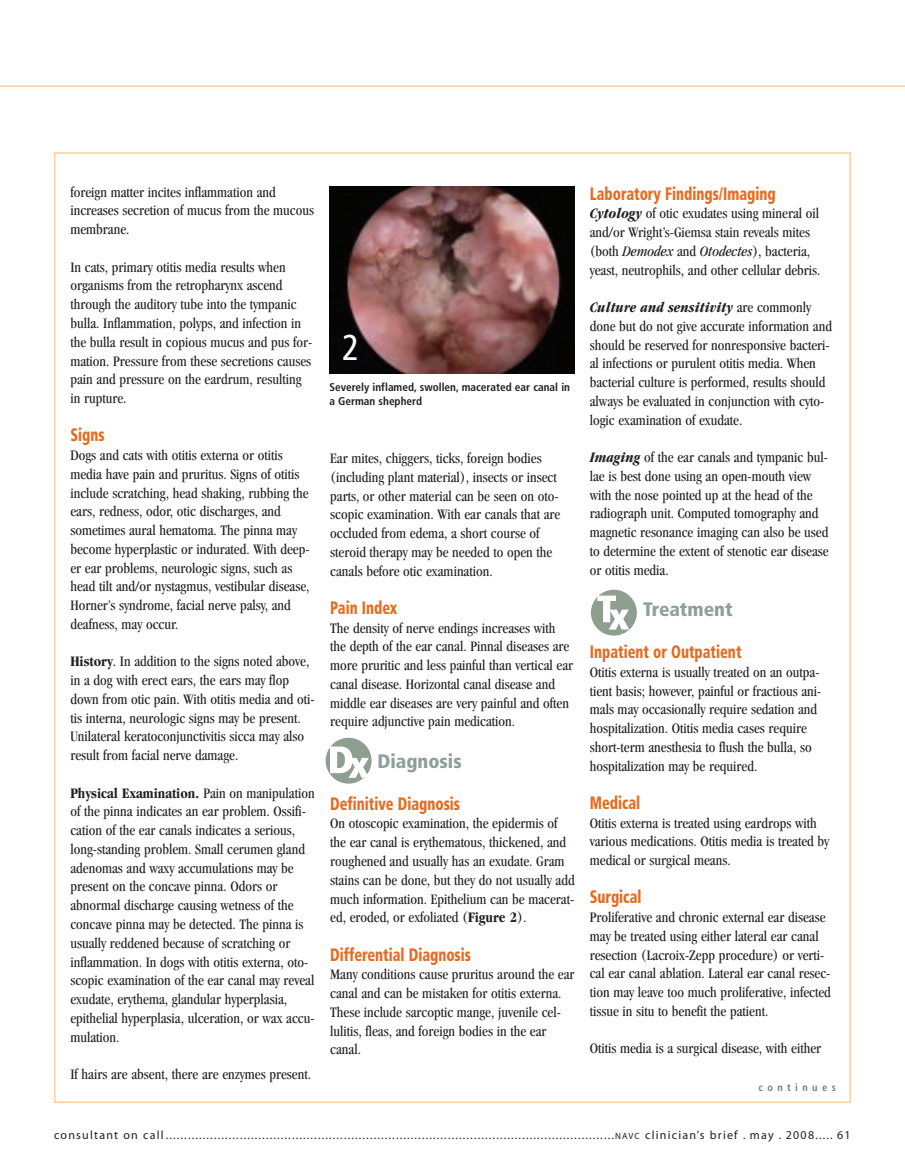
<style>
.page{position:relative;width:905px;height:1175px;background:#fff}
.page>*{position:absolute;margin:0;border:0;box-sizing:border-box;transform-origin:0 0}
.t1{font:condensed 36px "Frutiger";color:#fff}
.t2{font:900 condensed 19.5px "Frutiger";color:#8d9f9c}
.t3{font:900 condensed 18px "Frutiger";color:#e86a1f;scale:.8 1}
.t4{font:condensed 15px/18.8px "Garamond";color:#231f20}
.t5{font:12px "Myriad";letter-spacing:.1em;color:#231f20}
.t6{font:700 condensed 11.25px/14.2px "Frutiger";color:#231f20}
.t7{font:700 condensed 10.5px "Frutiger";letter-spacing:.415em;color:#6d857e}
.s1{font-weight:700}
.s2{font-weight:700;font-style:italic}
.s3{font-style:italic}
.s4{font-size:9px}
</style>
<div class="page">
<svg style="left:0;top:85px;width:904px;height:2px;background:#fddbbb"></svg>
<svg style="left:325px;top:737px;width:46px;height:46px"></svg>
<img style="left:329px;top:186px;width:245px;height:188px">
<svg style="left:591px;top:589px;width:46px;height:46px"></svg>
<p class="t4" style="left:70px;top:184px;width:245px">foreign matter incites inflammation and increases secretion of mucus from the mucous membrane.</p>
<p class="t4" style="left:70px;top:259px;width:243px">In cats, primary otitis media results when organisms from the retropharynx ascend through the auditory tube into the tympanic bulla. Inflammation, polyps, and infection in the bulla result in copious mucus and pus for&shy;mation. Pressure from these secretions causes pain and pressure on the eardrum, resulting in rupture.</p>
<p class="t3" style="left:70px;top:428px;width:44px">Signs</p>
<p class="t4" style="left:70px;top:447px;width:240px">Dogs and cats with otitis externa or otitis media have pain and pruritus. Signs of otitis include scratching, head shaking, rubbing the ears, redness, odor, otic discharges, and sometimes aural hematoma. The pinna may become hyperplastic or indurated. With deep&shy;er ear problems, neurologic signs, such as head tilt and/or nystagmus, vestibular disease, Horner’s syndrome, facial nerve palsy, and deafness, may occur.</p>
<p class="t4" style="left:70px;top:653px;width:246px"><span class="s1">History</span>. In addition to the signs noted above, in a dog with erect ears, the ears may flop down from otic pain. With otitis media and oti&shy;tis interna, neurologic signs may be present.<br>Unilateral keratoconjunctivitis sicca may also result from facial nerve damage.</p>
<p class="t4" style="left:70px;top:784px;width:246px"><span class="s1">Physical Examination.</span> Pain on manipulation of the pinna indicates an ear problem. Ossifi&shy;cation of the ear canals indicates a serious, long-standing problem. Small cerumen gland adenomas and waxy accumulations may be present on the concave pinna. Odors or abnormal discharge causing wetness of the concave pinna may be detected. The pinna is usually reddened because of scratching or inflammation. In dogs with otitis externa, oto&shy;scopic examination of the ear canal may reveal exudate, erythema, glandular hyperplasia, epithelial hyperplasia, ulceration, or wax accu&shy;mulation.</p>
<p class="t4" style="left:70px;top:1066px;width:242px">If hairs are absent, there are enzymes present.</p>
<h1 class="t1" style="left:342px;top:333px;width:19px">2</h1>
<p class="t6" style="left:329px;top:381px;width:242px">Severely inflamed, swollen, macerated ear canal in a German shepherd</p>
<p class="t4" style="left:330px;top:450px;width:232px">Ear mites, chiggers, ticks, foreign bodies (including plant material), insects or insect parts, or other material can be seen on oto&shy;scopic examination. With ear canals that are occluded from edema, a short course of steroid therapy may be needed to open the canals before otic examination.</p>
<p class="t3" style="left:330px;top:600px;width:85px">Pain Index</p>
<p class="t4" style="left:330px;top:619px;width:244px">The density of nerve endings increases with the depth of the ear canal. Pinnal diseases are more pruritic and less painful than vertical ear canal disease. Horizontal canal disease and middle ear diseases are very painful and often require adjunctive pain medication.</p>
<h2 class="t2" style="left:377px;top:753px;width:86px">Diagnosis</h2>
<p class="t3" style="left:330px;top:796px;width:164px">Definitive Diagnosis</p>
<p class="t4" style="left:330px;top:815px;width:246px">On otoscopic examination, the epidermis of the ear canal is erythematous, thickened, and roughened and usually has an exudate. Gram stains can be done, but they do not usually add much information. Epithelium can be macerat&shy;ed, eroded, or exfoliated (<span class="s1">Figure 2</span>).</p>
<p class="t3" style="left:330px;top:947px;width:177px">Differential Diagnosis</p>
<p class="t4" style="left:330px;top:966px;width:246px">Many conditions cause pruritus around the ear canal and can be mistaken for otitis externa.<br>These include sarcoptic mange, juvenile cel&shy;lulitis, fleas, and foreign bodies in the ear canal.</p>
<p class="t3" style="left:590px;top:186px;width:234px">Laboratory Findings/Imaging</p>
<p class="t4" style="left:589px;top:205px;width:232px"><span class="s2">Cytology</span> of otic exudates using mineral oil and/or Wright’s-Giemsa stain reveals mites (both <span class="s3">Demodex</span> and <span class="s3">Otodectes</span>), bacteria, yeast, neutrophils, and other cellular debris.</p>
<p class="t4" style="left:590px;top:299px;width:244px"><span class="s2">Culture and sensitivity</span> are commonly done but do not give accurate information and should be reserved for nonresponsive bacteri&shy;al infections or purulent otitis media. When bacterial culture is performed, results should always be evaluated in conjunction with cyto&shy;logic examination of exudate.</p>
<p class="t4" style="left:589px;top:449px;width:240px"><span class="s2">Imaging</span> of the ear canals and tympanic bul&shy;lae is best done using an open-mouth view with the nose pointed up at the head of the radiograph unit. Computed tomography and magnetic resonance imaging can also be used to determine the extent of stenotic ear disease or otitis media.</p>
<h2 class="t2" style="left:643px;top:601px;width:91px">Treatment</h2>
<p class="t3" style="left:590px;top:644px;width:191px">Inpatient or Outpatient</p>
<p class="t4" style="left:590px;top:664px;width:233px">Otitis externa is usually treated on an outpa&shy;tient basis; however, painful or fractious ani&shy;mals may occasionally require sedation and hospitalization. Otitis media cases require short-term anesthesia to flush the bulla, so hospitalization may be required.</p>
<p class="t3" style="left:590px;top:795px;width:64px">Medical</p>
<p class="t4" style="left:590px;top:814px;width:241px">Otitis externa is treated using eardrops with various medications. Otitis media is treated by medical or surgical means.</p>
<p class="t3" style="left:590px;top:890px;width:66px">Surgical</p>
<p class="t4" style="left:590px;top:909px;width:242px">Proliferative and chronic external ear disease may be treated using either lateral ear canal resection (Lacroix-Zepp procedure) or verti&shy;cal ear canal ablation. Lateral ear canal resec&shy;tion may leave too much proliferative, infected tissue in situ to benefit the patient.</p>
<p class="t4" style="left:590px;top:1040px;width:233px">Otitis media is a surgical disease, with either</p>
<p class="t7" style="left:758px;top:1083px;width:79px">continues</p>
<p class="t5" style="left:54px;top:1129px;width:798px">consultant on call.........................................................................................................................<span class="s4">NAVC</span> clinician’s brief . may . 2008..... 61</p>
</div>
